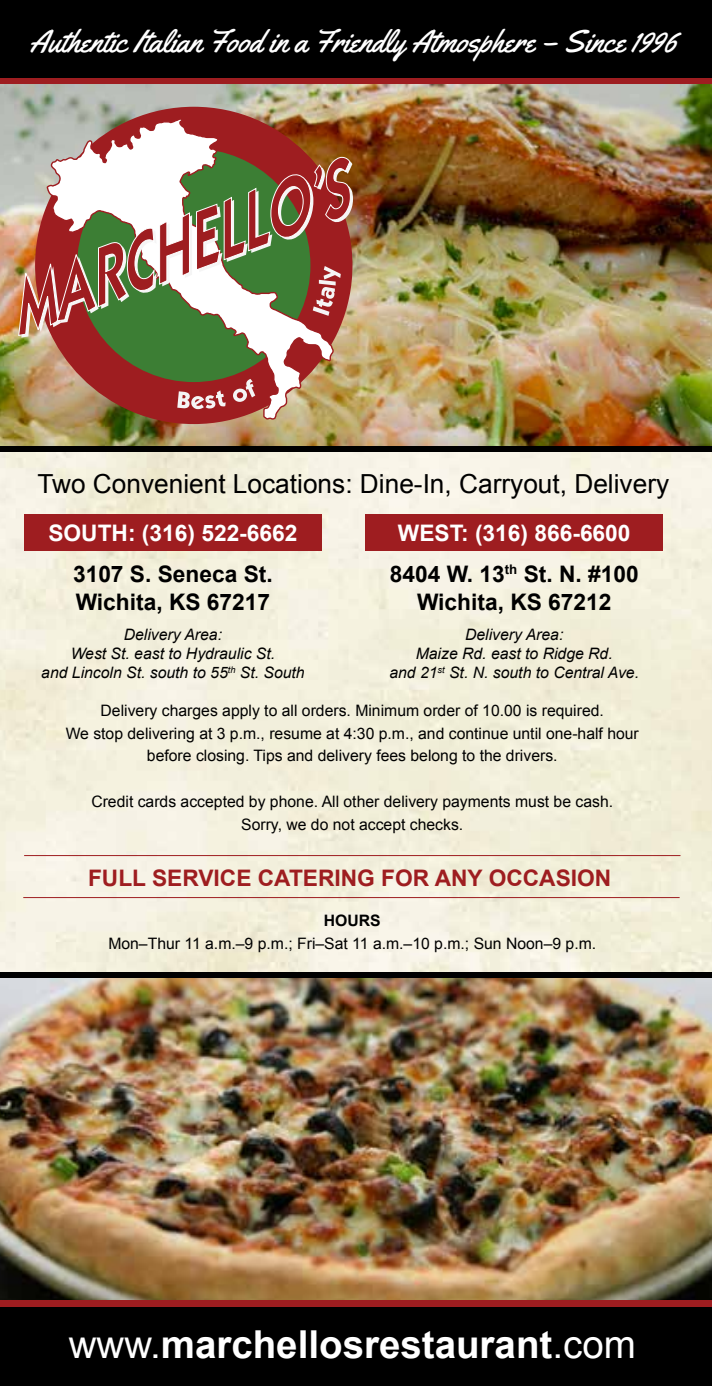
<style>
.page{position:relative;width:712px;height:1386px;background:#fff}
.page>*{position:absolute;margin:0;border:0;box-sizing:border-box;transform-origin:0 0}
.t1{font:700 38.5px "Arial";color:#fff}
.t2{font:31.5px "Yellowtail";color:#fff}
.t3{font:26.25px "Arial";color:#000}
.t4{font:700 22.75px/40.4px "Arial";color:#fff;text-align:center}
.t5{font:700 22.75px "Arial";color:#9e1d20}
.t6{font:700 22.75px "Arial";color:#000}
.t7{font:15.75px/22.8px "Arial";color:#000;text-align:center}
.t8{font:italic 15.75px/19.2px "Arial";color:#000;text-align:center}
.s1{color:#000}
.s2{font-weight:700}
.s3{font-weight:400}
</style>
<div class="page">
<img style="left:0;top:452px;width:712px;height:520px">
<img style="left:0;top:977px;width:712px;height:323px">
<div style="left:0;top:1306px;width:712px;height:80px;background:#000"></div>
<div style="left:0;top:1300px;width:712px;height:6px;background:#9e1d20"></div>
<hr style="left:24px;top:855px;width:656px;height:1px;background:#9e1d20">
<hr style="left:23px;top:897px;width:657px;height:1px;background:#9e1d20">
<div style="left:0;top:0;width:712px;height:79px;background:#000"></div>
<div style="left:0;top:78px;width:712px;height:6px;background:#9e1d20"></div>
<img style="left:0;top:84px;width:712px;height:363px">
<img style="left:35px;top:107px;width:317px;height:317px">
<img style="left:45px;top:117px;width:290px;height:304px">
<svg style="left:18px;top:157px;width:335px;height:181px"></svg>
<div style="left:24px;top:515px;width:298px;height:36px;background:#9e1d20"></div>
<div style="left:365px;top:515px;width:298px;height:36px;background:#9e1d20"></div>
<div style="left:0;top:447px;width:712px;height:5px;background:#000"></div>
<div style="left:0;top:972px;width:712px;height:5px;background:#000"></div>
<p class="t2" style="left:30px;top:21px;width:648px">Authentic Italian Food in a Friendly Atmosphere – Since 1996</p>
<p class="t3" style="left:37px;top:466px;width:633px">Two Convenient Locations: Dine-In, Carryout, Delivery</p>
<p class="t4" style="left:48px;top:514px;width:251px">SOUTH: (316) 522-6662<br><span class="s1">3107 S. Seneca St.</span></p>
<p class="t6" style="left:76px;top:587px;width:196px">Wichita, KS 67217</p>
<p class="t8" style="left:41px;top:625px;width:265px">Delivery Area:<br>West St. east to Hydraulic St.<br>and Lincoln St. south to 55<sup>th</sup> St. South</p>
<p class="t4" style="left:390px;top:514px;width:251px">WEST: (316) 866-6600<br><span class="s1">8404 W. 13</span><sup>th</sup> <span class="s1">St. N. #100</span></p>
<p class="t6" style="left:417px;top:587px;width:196px">Wichita, KS 67212</p>
<p class="t8" style="left:389px;top:625px;width:251px">Delivery Area:<br>Maize Rd. east to Ridge Rd.<br>and 21<sup>st</sup> St. N. south to Central Ave.</p>
<p class="t7" style="left:66px;top:699px;width:575px">Delivery charges apply to all orders. Minimum order of 10.00 is required.<br>We stop delivering at 3 p.m., resume at 4:30 p.m., and continue until one-half hour before closing. Tips and delivery fees belong to the drivers.</p>
<p class="t7" style="left:91px;top:790px;width:523px">Credit cards accepted by phone. All other delivery payments must be cash.<br>Sorry, we do not accept checks.</p>
<p class="t5" style="left:88px;top:863px;width:525px">FULL SERVICE CATERING FOR ANY OCCASION</p>
<p class="t7" style="left:108px;top:910px;width:489px"><span class="s2">HOURS<br></span>Mon–Thur 11 a.m.–9 p.m.; Fri–Sat 11 a.m.–10 p.m.; Sun Noon–9 p.m.</p>
<p class="t1" style="left:69px;top:1319px;width:568px"><span class="s3">www.</span>marchellosrestaurant<span class="s3">.com</span></p>
</div>
